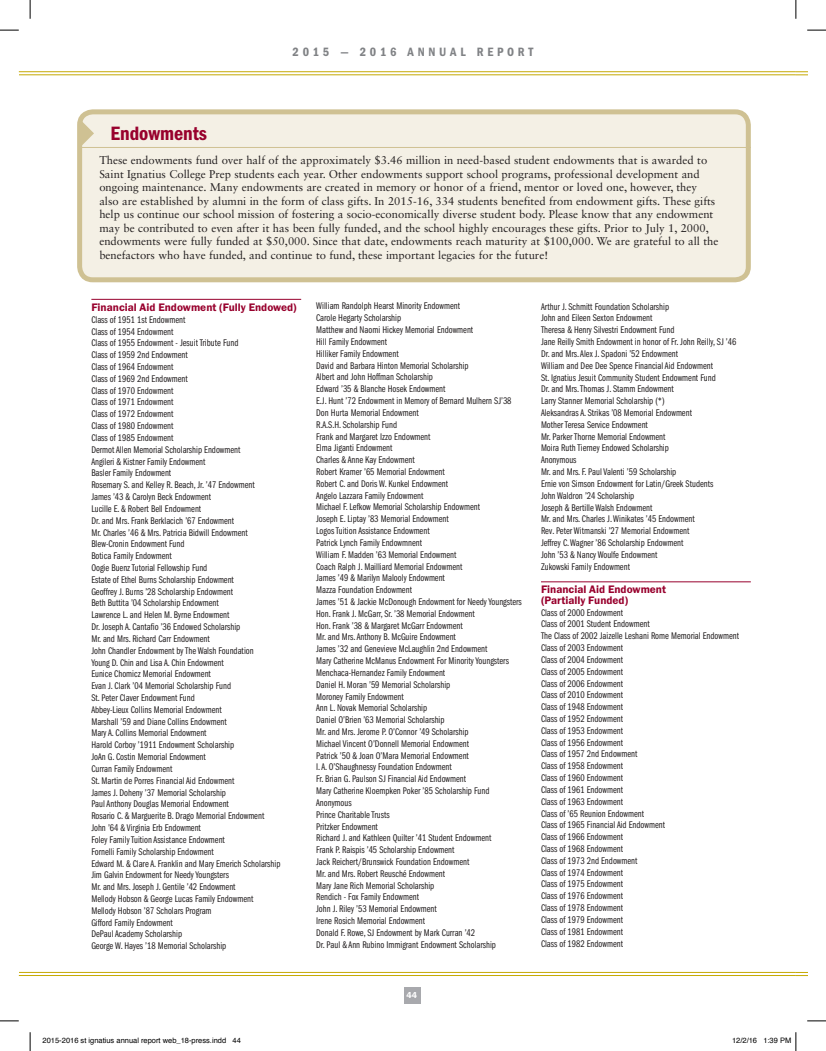
<style>
.page{position:relative;width:826px;height:1051px;background:#fff}
.page>*{position:absolute;margin:0;border:0;box-sizing:border-box;transform-origin:0 0}
.t1{font:20px "ITC Franklin Gothic Std Dm Cd";color:#98012d}
.t2{font:12.5px "ITC Franklin Gothic Std Dm Cd";letter-spacing:.3em;color:#808285}
.t3{font:11.25px/13.5px "Sabon LT Std";color:#231f20}
.t4{font:600 11.25px/10.4px "Franklin Gothic Itc T";color:#98012d}
.t5{font:10px/11.8px "Franklin Gothic Book Cmpr";color:#231f20}
.t6{font:600 8.75px "ITC Franklin Gothic Std";color:#fff}
.t7{font:7.5px "Helvetica";color:#000}
</style>
<div class="page">
<hr style="left:91px;top:299px;width:210px;height:1px;background:#98012d">
<hr style="left:540px;top:581px;width:210px;height:1px;background:#98012d">
<div style="left:403px;top:986px;width:17px;height:17px;background:#a8a9ad"></div>
<svg style="left:795px;top:71px;width:11px;height:4px"></svg>
<hr style="left:19px;top:74px;width:776px;height:1px;background:#c5a904">
<hr style="left:19px;top:71px;width:776px;height:1px;background:#c5a904">
<hr style="left:19px;top:974px;width:776px;height:1px;background:#c5a904">
<hr style="left:19px;top:971px;width:776px;height:1px;background:#c5a904">
<svg style="left:795px;top:971px;width:11px;height:2px"></svg>
<div style="left:80px;top:112px;width:668px;height:168px;background:#f4f0e5;border-radius:13px"></div>
<div style="left:77px;top:109px;width:673px;height:173px;border:5px solid #cfc193;border-radius:13px"></div>
<hr style="left:80px;top:147px;width:670px;height:1px;background:#cfc193">
<svg style="left:80px;top:120px;width:14px;height:27px"></svg>
<svg style="left:0;top:29px;width:19px;height:2px"></svg>
<svg style="left:807px;top:29px;width:18px;height:2px"></svg>
<svg style="left:0;top:1020px;width:19px;height:1px"></svg>
<svg style="left:807px;top:1020px;width:18px;height:1px"></svg>
<svg style="left:29px;top:0;width:2px;height:19px"></svg>
<svg style="left:29px;top:1032px;width:2px;height:18px"></svg>
<svg style="left:795px;top:0;width:1px;height:19px"></svg>
<svg style="left:795px;top:1032px;width:1px;height:18px"></svg>
<p class="t2" style="left:292px;top:44px;width:242px">2015 — 2016 ANNUAL REPORT</p>
<h1 class="t1" style="left:111px;top:121px;width:98px">Endowments</h1>
<p class="t3" style="left:99px;top:153px;width:620px">These endowments fund over half of the approximately $3.46 million in need-based student endowments that is awarded to Saint Ignatius College Prep students each year. Other endowments support school programs, professional development and ongoing maintenance. Many endowments are created in memory or honor of a friend, mentor or loved one, however, they also are established by alumni in the form of class gifts. In 2015-16, 334 students benefited from endowment gifts. These gifts help us continue our school mission of fostering a socio-economically diverse student body. Please know that any endowment may be contributed to even after it has been fully funded, and the school highly encourages these gifts. Prior to July 1, 2000, endowments were fully funded at $50,000. Since that date, endowments reach maturity at $100,000. We are grateful to all the benefactors who have funded, and continue to fund, these important legacies for the future!</p>
<p class="t4" style="left:91px;top:302px;width:207px">Financial Aid Endowment (Fully Endowed)</p>
<p class="t5" style="left:91px;top:313px;width:190px">Class of 1951 1st Endowment<br>Class of 1954 Endowment<br>Class of 1955 Endowment - Jesuit Tribute Fund<br>Class of 1959 2nd Endowment<br>Class of 1964 Endowment<br>Class of 1969 2nd Endowment<br>Class of 1970 Endowment<br>Class of 1971 Endowment<br>Class of 1972 Endowment<br>Class of 1980 Endowment<br>Class of 1985 Endowment<br>Dermot Allen Memorial Scholarship Endowment<br>Angileri &amp; Kistner Family Endowment<br>Basler Family Endowment<br>Rosemary S. and Kelley R. Beach, Jr. ’47 Endowment<br>James ’43 &amp; Carolyn Beck Endowment<br>Lucille E. &amp; Robert Bell Endowment<br>Dr. and Mrs. Frank Berklacich ’67 Endowment<br>Mr. Charles ’46 &amp; Mrs. Patricia Bidwill Endowment Blew-Cronin Endowment Fund<br>Botica Family Endowment<br>Oogie Buenz Tutorial Fellowship Fund<br>Estate of Ethel Burns Scholarship Endowment<br>Geoffrey J. Burns ’28 Scholarship Endowment<br>Beth Buttita ’04 Scholarship Endowment<br>Lawrence L. and Helen M. Byrne Endowment<br>Dr. Joseph A. Cantafio ’36 Endowed Scholarship<br>Mr. and Mrs. Richard Carr Endowment<br>John Chandler Endowment by The Walsh Foundation<br>Young D. Chin and Lisa A. Chin Endowment<br>Eunice Chomicz Memorial Endowment<br>Evan J. Clark ’04 Memorial Scholarship Fund<br>St. Peter Claver Endowment Fund<br>Abbey-Lieux Collins Memorial Endowment<br>Marshall ’59 and Diane Collins Endowment<br>Mary A. Collins Memorial Endowment<br>Harold Corboy ’1911 Endowment Scholarship<br>JoAn G. Costin Memorial Endowment<br>Curran Family Endowment<br>St. Martin de Porres Financial Aid Endowment<br>James J. Doheny ’37 Memorial Scholarship<br>Paul Anthony Douglas Memorial Endowment<br>Rosario C. &amp; Marguerite B. Drago Memorial Endowment John ’64 &amp; Virginia Erb Endowment<br>Foley Family Tuition Assistance Endowment<br>Fornelli Family Scholarship Endowment<br>Edward M. &amp; Clare A. Franklin and Mary Emerich Scholarship Jim Galvin Endowment for Needy Youngsters<br>Mr. and Mrs. Joseph J. Gentile ’42 Endowment<br>Mellody Hobson &amp; George Lucas Family Endowment<br>Mellody Hobson ’87 Scholars Program<br>Gifford Family Endowment<br>DePaul Academy Scholarship<br>George W. Hayes ’18 Memorial Scholarship</p>
<p class="t5" style="left:316px;top:300px;width:207px">William Randolph Hearst Minority Endowment<br>Carole Hegarty Scholarship<br>Matthew and Naomi Hickey Memorial Endowment<br>Hill Family Endowment<br>Hilliker Family Endowment<br>David and Barbara Hinton Memorial Scholarship<br>Albert and John Hoffman Scholarship<br>Edward ’35 &amp; Blanche Hosek Endowment<br>E.J. Hunt ’72 Endowment in Memory of Bernard Mulhern SJ’38<br>Don Hurta Memorial Endowment<br>R.A.S.H. Scholarship Fund<br>Frank and Margaret Izzo Endowment<br>Elma Jiganti Endowment<br>Charles &amp; Anne Kay Endowment<br>Robert Kramer ’65 Memorial Endowment<br>Robert C. and Doris W. Kunkel Endowment<br>Angelo Lazzara Family Endowment<br>Michael F. Lefkow Memorial Scholarship Endowment<br>Joseph E. Liptay ’83 Memorial Endowment<br>Logos Tuition Assistance Endowment<br>Patrick Lynch Family Endowmnent<br>William F. Madden ’63 Memorial Endowment<br>Coach Ralph J. Mailliard Memorial Endowment<br>James ’49 &amp; Marilyn Malooly Endowment<br>Mazza Foundation Endowment<br>James ’51 &amp; Jackie McDonough Endowment for Needy Youngsters Hon. Frank J. McGarr, Sr. ’38 Memorial Endowment<br>Hon. Frank ’38 &amp; Margaret McGarr Endowment<br>Mr. and Mrs. Anthony B. McGuire Endowment<br>James ’32 and Genevieve McLaughlin 2nd Endowment<br>Mary Catherine McManus Endowment For Minority Youngsters Menchaca-Hernandez Family Endowment<br>Daniel H. Moran ’59 Memorial Scholarship<br>Moroney Family Endowment<br>Ann L. Novak Memorial Scholarship<br>Daniel O’Brien ’63 Memorial Scholarship<br>Mr. and Mrs. Jerome P. O’Connor ’49 Scholarship<br>Michael Vincent O’Donnell Memorial Endowment<br>Patrick ’50 &amp; Joan O’Mara Memorial Endowment<br>I. A. O’Shaughnessy Foundation Endowment<br>Fr. Brian G. Paulson SJ Financial Aid Endowment<br>Mary Catherine Kloempken Poker ’85 Scholarship Fund Anonymous<br>Prince Charitable Trusts<br>Pritzker Endowment<br>Richard J. and Kathleen Quilter ’41 Student Endowment<br>Frank P. Raispis ’45 Scholarship Endowment<br>Jack Reichert/Brunswick Foundation Endowment<br>Mr. and Mrs. Robert Reusché Endowment<br>Mary Jane Rich Memorial Scholarship<br>Rendich - Fox Family Endowment<br>John J. Riley ’53 Memorial Endowment<br>Irene Rosich Memorial Endowment<br>Donald F. Rowe, SJ Endowment by Mark Curran ’42<br>Dr. Paul &amp; Ann Rubino Immigrant Endowment Scholarship</p>
<p class="t5" style="left:540px;top:300px;width:197px">Arthur J. Schmitt Foundation Scholarship<br>John and Eileen Sexton Endowment<br>Theresa &amp; Henry Silvestri Endowment Fund<br>Jane Reilly Smith Endowment in honor of Fr. John Reilly, SJ ’46<br>Dr. and Mrs. Alex J. Spadoni ’52 Endowment<br>William and Dee Dee Spence Financial Aid Endowment<br>St. Ignatius Jesuit Community Student Endowment Fund<br>Dr. and Mrs. Thomas J. Stamm Endowment<br>Larry Stanner Memorial Scholarship (*)<br>Aleksandras A. Strikas ’08 Memorial Endowment<br>Mother Teresa Service Endowment<br>Mr. Parker Thorne Memorial Endowment<br>Moira Ruth Tierney Endowed Scholarship<br>Anonymous<br>Mr. and Mrs. F. Paul Valenti ’59 Scholarship<br>Ernie von Simson Endowment for Latin/Greek Students<br>John Waldron ’24 Scholarship<br>Joseph &amp; Bertille Walsh Endowment<br>Mr. and Mrs. Charles J. Winikates ’45 Endowment<br>Rev. Peter Witmanski ’27 Memorial Endowment<br>Jeffrey C. Wagner ’86 Scholarship Endowment<br>John ’53 &amp; Nancy Woulfe Endowment<br>Zukowski Family Endowment</p>
<p class="t4" style="left:540px;top:584px;width:126px">Financial Aid Endowment (Partially Funded)</p>
<p class="t5" style="left:540px;top:606px;width:199px">Class of 2000 Endowment<br>Class of 2001 Student Endowment<br>The Class of 2002 Jaizelle Leshani Rome Memorial Endowment<br>Class of 2003 Endowment<br>Class of 2004 Endowment<br>Class of 2005 Endowment<br>Class of 2006 Endowment<br>Class of 2010 Endowment<br>Class of 1948 Endowment<br>Class of 1952 Endowment<br>Class of 1953 Endowment<br>Class of 1956 Endowment<br>Class of 1957 2nd Endowment<br>Class of 1958 Endowment<br>Class of 1960 Endowment<br>Class of 1961 Endowment<br>Class of 1963 Endowment<br>Class of ’65 Reunion Endowment<br>Class of 1965 Financial Aid Endowment<br>Class of 1966 Endowment<br>Class of 1968 Endowment<br>Class of 1973 2nd Endowment<br>Class of 1974 Endowment<br>Class of 1975 Endowment<br>Class of 1976 Endowment<br>Class of 1978 Endowment<br>Class of 1979 Endowment<br>Class of 1981 Endowment<br>Class of 1982 Endowment</p>
<p class="t6" style="left:406px;top:989px;width:12px">44</p>
<p class="t7" style="left:43px;top:1034px;width:200px">2015-2016 st ignatius annual report web_18-press.indd 44</p>
<p class="t7" style="left:731px;top:1034px;width:61px">12/2/16 1:39 PM</p>
</div>
